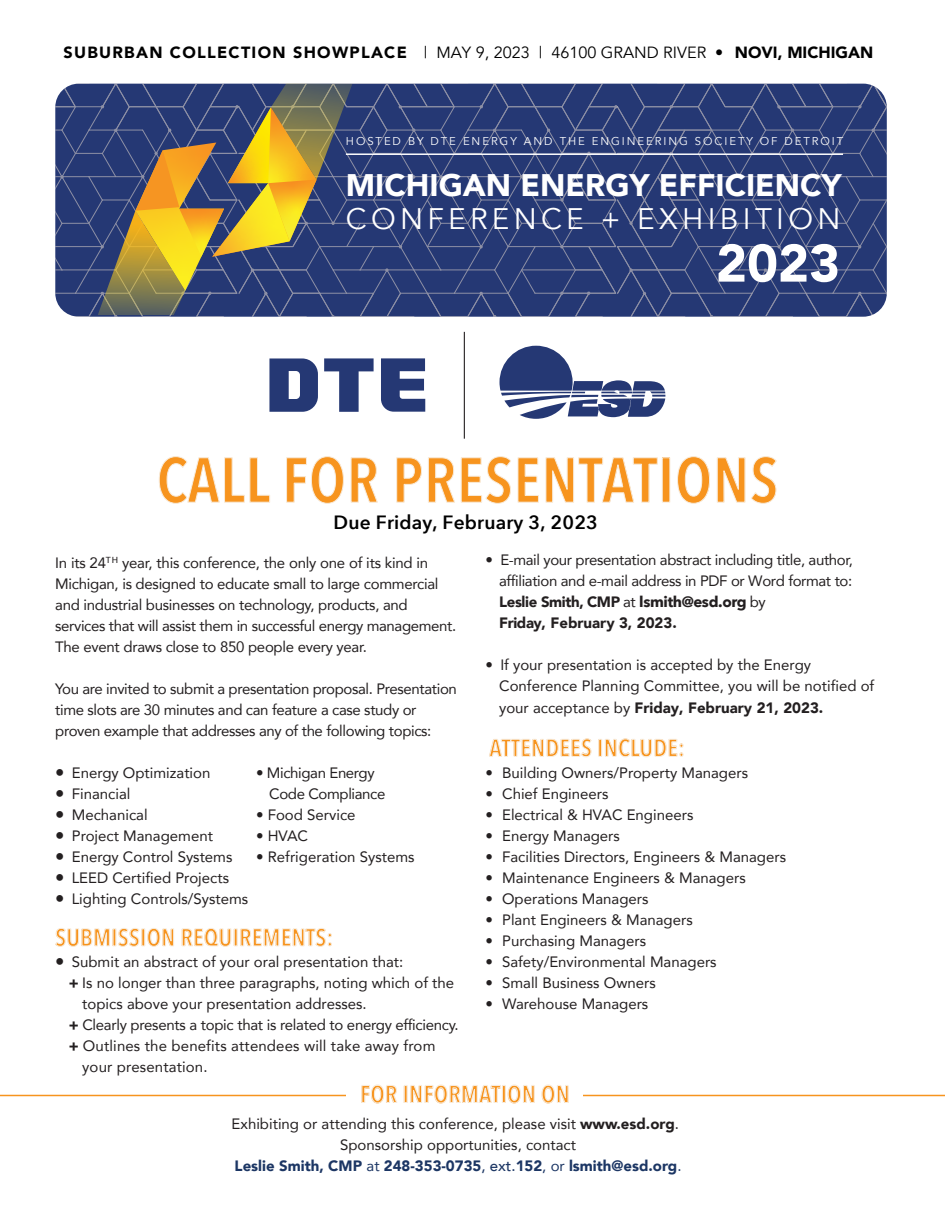
<style>
.page{position:relative;width:945px;height:1215px;background:#fff}
.page>*{position:absolute;margin:0;border:0;box-sizing:border-box;transform-origin:0 0}
.t1{font:600 62.7px "Avenir Next Condensed";letter-spacing:.01em;color:#f7941e}
.t2{font:900 52.35px "Avenir";color:#fff}
.t3{font:900 31.2px "Avenir";color:#fff}
.t4{font:29.7px "Avenir";letter-spacing:.145em;color:#fff}
.t5{font:600 24.15px "Avenir Next Condensed";letter-spacing:.01em;color:#f7941e}
.t6{font:600 19.2px "Avenir Next";letter-spacing:.01em;color:#000}
.t7{font:900 16.2px "Avenir";letter-spacing:.08em;color:#010101}
.t8{font:15px/21.3px "Avenir";color:#231f20}
.t9{font:15px/21.1px "Avenir";letter-spacing:-.025em;color:#231f20}
.t10{font:15px/21px "Avenir";letter-spacing:-.02em;color:#231f20}
.t11{font:11.25px "Avenir";letter-spacing:.17em;color:#fff}
.s1{font-weight:400}
.s2{font-size:18.75px}
.s3{font-family:"Avenir Next";font-weight:700}
.s4{font-weight:900}
.s5{font-weight:900;color:#1c3664}
.s6{color:#1c3664}
.s7{font-weight:500;color:#1c3664}
</style>
<div class="page">
<svg style="left:159px;top:456px;width:111px;height:48px"></svg>
<svg style="left:286px;top:456px;width:58px;height:48px"></svg>
<svg style="left:351px;top:457px;width:27px;height:46px"></svg>
<svg style="left:396px;top:457px;width:26px;height:46px"></svg>
<svg style="left:428px;top:457px;width:27px;height:46px"></svg>
<svg style="left:461px;top:456px;width:50px;height:48px"></svg>
<svg style="left:518px;top:457px;width:21px;height:46px"></svg>
<svg style="left:546px;top:457px;width:112px;height:46px"></svg>
<div style="left:662px;top:458px;width:8px;height:44px;border:1px solid #f8ead8"></div>
<svg style="left:677px;top:456px;width:33px;height:48px"></svg>
<svg style="left:717px;top:457px;width:28px;height:46px"></svg>
<svg style="left:751px;top:456px;width:26px;height:48px"></svg>
<svg style="left:55px;top:928px;width:55px;height:19px"></svg>
<div style="left:113px;top:929px;width:3px;height:17px;border:1px solid #f8ead8"></div>
<svg style="left:118px;top:928px;width:22px;height:19px"></svg>
<div style="left:142px;top:929px;width:3px;height:17px;border:1px solid #f8ead8"></div>
<svg style="left:147px;top:928px;width:27px;height:19px"></svg>
<svg style="left:182px;top:928px;width:49px;height:19px"></svg>
<div style="left:234px;top:929px;width:3px;height:17px;border:1px solid #f8ead8"></div>
<svg style="left:241px;top:928px;width:91px;height:19px"></svg>
<hr style="left:0;top:1095px;width:945px;height:1px;background:#f7941e">
<div style="left:347px;top:1068px;width:236px;height:31px;background:#fff"></div>
<svg style="left:362px;top:1085px;width:35px;height:18px"></svg>
<div style="left:404px;top:1085px;width:3px;height:18px;border:1px solid #f8ead8"></div>
<svg style="left:411px;top:1085px;width:90px;height:18px"></svg>
<div style="left:502px;top:1085px;width:3px;height:18px;border:1px solid #f8ead8"></div>
<svg style="left:508px;top:1085px;width:27px;height:18px"></svg>
<svg style="left:542px;top:1085px;width:26px;height:18px"></svg>
<svg style="left:489px;top:739px;width:103px;height:18px"></svg>
<div style="left:599px;top:739px;width:3px;height:18px;border:1px solid #f8ead8"></div>
<svg style="left:605px;top:739px;width:78px;height:18px"></svg>
<svg style="left:269px;top:358px;width:156px;height:54px"></svg>
<hr style="left:464px;top:332px;width:1px;height:107px;background:#241f21">
<svg style="left:500px;top:346px;width:166px;height:73px"></svg>
<svg style="left:55px;top:83px;width:832px;height:234px;background:#434e71"></svg>
<p class="t7" style="left:64px;top:39px;width:811px">SUBURBAN COLLECTION SHOWPLACE <span class="s1">| MAY 9, 2023 | 46100 GRAND RIVER •</span> NOVI, MICHIGAN</p>
<p class="t11" style="left:346px;top:135px;width:499px">HOSTED BY DTE ENERGY AND THE ENGINEERING SOCIETY OF DETROIT</p>
<h3 class="t3" style="left:346px;top:158px;width:497px">MICHIGAN ENERGY EFFICIENCY</h3>
<h3 class="t4" style="left:346px;top:201px;width:496px">CONFERENCE + EXHIBITION</h3>
<h2 class="t2" style="left:716px;top:219px;width:126px">2023</h2>
<h1 class="t1" style="left:157px;top:426px;width:623px">CALL FOR PRESENTATIONS</h1>
<p class="t6" style="left:334px;top:506px;width:266px">Due Friday, February 3, 2023</p>
<p class="t10" style="left:55px;top:552px;width:402px">In its 24<sup>TH</sup> year, this conference, the only one of its kind in Michigan, is designed to educate small to large commercial and industrial businesses on technology, products, and services that will assist them in successful energy management.<br>The event draws close to 850 people every year.</p>
<p class="t9" style="left:55px;top:678px;width:403px">You are invited to submit a presentation proposal. Presentation time slots are 30 minutes and can feature a case study or proven example that addresses any of the following topics:</p>
<p class="t8" style="left:55px;top:761px;width:157px"><span class="s2">•</span> Energy Optimization</p>
<p class="t9" style="left:256px;top:762px;width:120px">• Michigan Energy</p>
<p class="t8" style="left:55px;top:782px;width:77px"><span class="s2">•</span> Financial</p>
<p class="t9" style="left:269px;top:783px;width:118px">Code Compliance</p>
<p class="t8" style="left:55px;top:803px;width:94px"><span class="s2">•</span> Mechanical</p>
<p class="t8" style="left:256px;top:803px;width:101px">• Food Service</p>
<p class="t8" style="left:55px;top:824px;width:159px"><span class="s2">•</span> Project Management</p>
<p class="t8" style="left:256px;top:824px;width:54px">• HVAC</p>
<p class="t8" style="left:55px;top:845px;width:179px"><span class="s2">•</span> Energy Control Systems</p>
<p class="t8" style="left:256px;top:845px;width:160px">• Refrigeration Systems</p>
<p class="t8" style="left:55px;top:866px;width:175px"><span class="s2">•</span> LEED Certified Projects</p>
<p class="t8" style="left:55px;top:887px;width:194px"><span class="s2">•</span> Lighting Controls/Systems</p>
<h3 class="t5" style="left:55px;top:917px;width:279px">SUBMISSION REQUIREMENTS:</h3>
<p class="t8" style="left:55px;top:950px;width:350px"><span class="s2">•</span> Submit an abstract of your oral presentation that:</p>
<p class="t8" style="left:69px;top:971px;width:387px"><span class="s3">+</span> Is no longer than three paragraphs, noting which of the</p>
<p class="t8" style="left:82px;top:992px;width:286px">topics above your presentation addresses.</p>
<p class="t10" style="left:69px;top:1014px;width:391px"><span class="s3">+</span> Clearly presents a topic that is related to energy efficiency.</p>
<p class="t8" style="left:69px;top:1034px;width:368px"><span class="s3">+</span> Outlines the benefits attendees will take away from</p>
<p class="t8" style="left:82px;top:1055px;width:127px">your presentation.</p>
<p class="t9" style="left:499px;top:548px;width:355px;text-indent:-13px">• E-mail your presentation abstract including title, author, affiliation and e-mail address in PDF or Word format to:<br><span class="s4">Leslie Smith, CMP</span> at <span class="s3">lsmith@esd.org</span> by<br><span class="s4">Friday, February 3, 2023.</span></p>
<p class="t8" style="left:499px;top:654px;width:377px;text-indent:-14px">• If your presentation is accepted by the Energy<br>Conference Planning Committee, you will be notified of your acceptance by <span class="s4">Friday, February 21, 2023.</span></p>
<h3 class="t5" style="left:489px;top:727px;width:197px">ATTENDEES INCLUDE:</h3>
<p class="t8" style="left:486px;top:761px;width:264px">• Building Owners/Property Managers</p>
<p class="t8" style="left:486px;top:782px;width:124px">• Chief Engineers</p>
<p class="t8" style="left:486px;top:803px;width:209px">• Electrical &amp; HVAC Engineers</p>
<p class="t8" style="left:486px;top:824px;width:136px">• Energy Managers</p>
<p class="t8" style="left:486px;top:845px;width:302px">• Facilities Directors, Engineers &amp; Managers</p>
<p class="t8" style="left:486px;top:866px;width:262px">• Maintenance Engineers &amp; Managers</p>
<p class="t8" style="left:486px;top:887px;width:164px">• Operations Managers</p>
<p class="t8" style="left:486px;top:908px;width:209px">• Plant Engineers &amp; Managers</p>
<p class="t8" style="left:486px;top:929px;width:162px">• Purchasing Managers</p>
<p class="t8" style="left:486px;top:950px;width:233px">• Safety/Environmental Managers</p>
<p class="t8" style="left:486px;top:971px;width:172px">• Small Business Owners</p>
<p class="t8" style="left:486px;top:992px;width:164px">• Warehouse Managers</p>
<h3 class="t5" style="left:360px;top:1073px;width:211px">FOR INFORMATION ON</h3>
<p class="t8" style="left:232px;top:1113px;width:451px;text-align:center">Exhibiting or attending this conference, please visit <span class="s4">www.esd.org</span>.<br>Sponsorship opportunities, contact<br><span class="s5">Leslie Smith, CMP</span> <span class="s6">at</span> <span class="s5">248-353-0735</span><span class="s7">, ext.</span><span class="s5">152</span><span class="s6">, or</span> <span class="s5">lsmith@esd.org</span><span class="s6">.</span></p>
</div>
